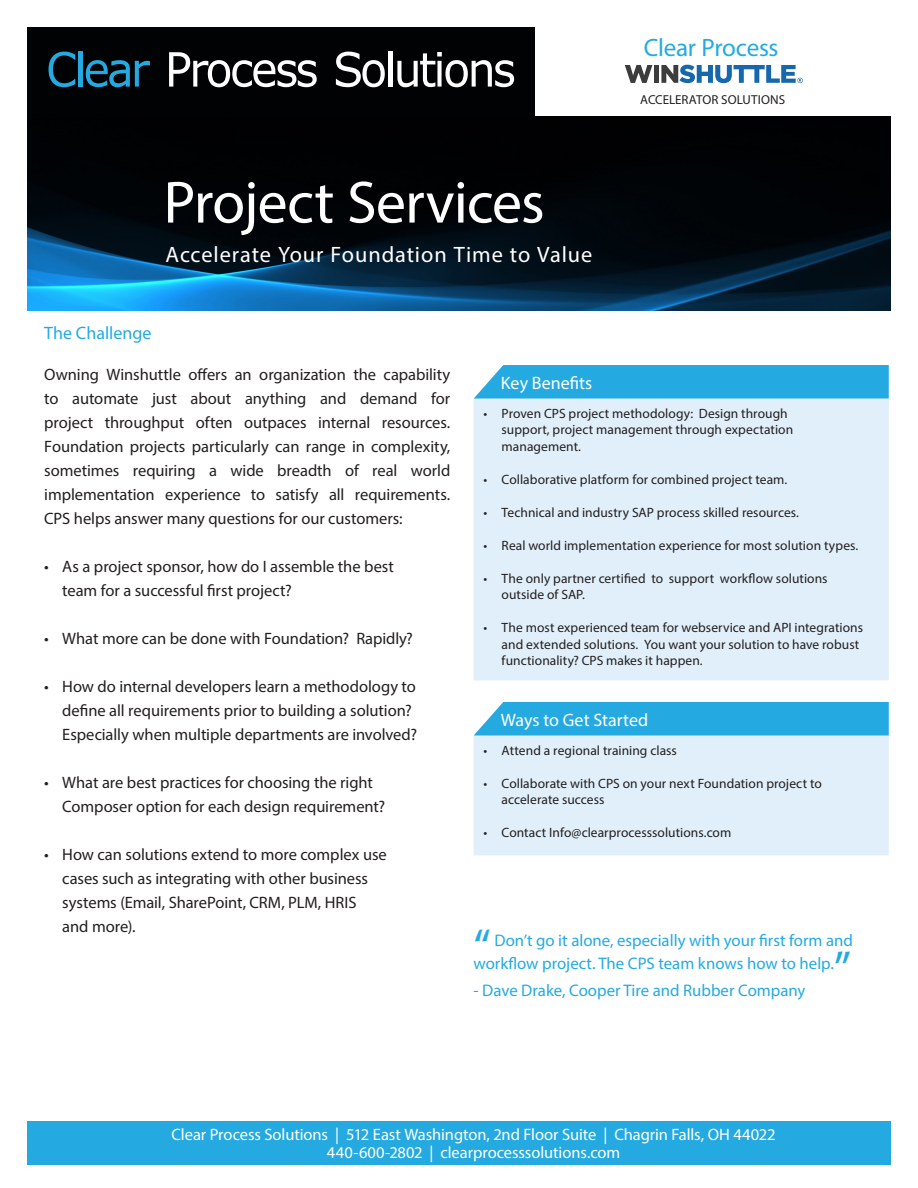
<style>
.page{position:relative;width:918px;height:1188px;background:#fff}
.page>*{position:absolute;margin:0;border:0;box-sizing:border-box;transform-origin:0 0}
.t1{font:60px "Myriad Pro";letter-spacing:-.015em;color:#fff}
.t2{font:49.05px "Myriad Pro";color:#24aae1}
.t3{font:25.2px "Myriad Pro";letter-spacing:-.01em;color:#24aae1}
.t4{font:22.35px "Myriad Pro";letter-spacing:.04em;color:#fff}
.t5{font:18px "Myriad Pro";color:#fff}
.t6{font:18px "Myriad Pro";color:#24aae1}
.t7{font:16.8px/22.4px "Myriad Pro";color:#24aae1}
.t8{font:16.5px/24px "Myriad Pro";letter-spacing:-.005em;color:#231f20;text-align:justify}
.t9{font:16.5px "Myriad Pro";letter-spacing:-.005em;color:#fff}
.t10{font:13.5px/16.5px "Myriad Pro";letter-spacing:.005em;color:#231f20;text-align:right}
.t11{font:13.05px "Myriad Pro";color:#231f20}
</style>
<div class="page">
<img style="left:27px;top:117px;width:864px;height:193px">
<div style="left:27px;top:27px;width:508px;height:90px;background:#010204"></div>
<div style="left:28px;top:1121px;width:863px;height:43px;background:#24aae1"></div>
<svg style="left:49px;top:52px;width:26px;height:35px"></svg>
<hr style="left:78px;top:51px;width:4px;height:36px;background:#24aae1">
<svg style="left:86px;top:60px;width:64px;height:27px"></svg>
<svg style="left:169px;top:52px;width:148px;height:35px"></svg>
<svg style="left:336px;top:52px;width:49px;height:35px"></svg>
<hr style="left:388px;top:51px;width:4px;height:36px;background:#fff">
<svg style="left:397px;top:52px;width:117px;height:35px"></svg>
<svg style="left:625px;top:65px;width:27px;height:18px"></svg>
<div style="left:654px;top:65px;width:5px;height:18px;background:#3c3c3c"></div>
<svg style="left:661px;top:65px;width:142px;height:18px"></svg>
<div style="left:474px;top:399px;width:415px;height:281px;background:#e0eff9"></div>
<div style="left:474px;top:365px;width:415px;height:34px;background:#24aae1"></div>
<div style="left:474px;top:735px;width:415px;height:120px;background:#e0eff9"></div>
<div style="left:474px;top:702px;width:415px;height:33px;background:#24aae1"></div>
<p class="t1" style="left:164px;top:165px;width:383px">Project Services</p>
<p class="t4" style="left:166px;top:240px;width:428px">Accelerate Your Foundation Time to Value</p>
<p class="t3" style="left:644px;top:32px;width:136px">Clear Process</p>
<p class="t11" style="left:640px;top:91px;width:146px">ACCELERATOR SOLUTIONS</p>
<p class="t6" style="left:44px;top:322px;width:109px">The Challenge</p>
<p class="t8" style="left:44px;top:362px;width:408px">Owning Winshuttle offers an organization the capability to automate just about anything and demand for project throughput often outpaces internal resources.<br>Foundation projects particularly can range in complexity, sometimes requiring a wide breadth of real world implementation experience to satisfy all requirements.<br>CPS helps answer many questions for our customers:</p>
<p class="t8" style="left:44px;top:554px;width:351px">• As a project sponsor, how do I assemble the best</p>
<p class="t8" style="left:62px;top:578px;width:231px">team for a successful first project?</p>
<p class="t8" style="left:44px;top:626px;width:370px">• What more can be done with Foundation? Rapidly?</p>
<p class="t8" style="left:44px;top:674px;width:373px">• How do internal developers learn a methodology to</p>
<p class="t8" style="left:62px;top:698px;width:351px">define all requirements prior to building a solution?</p>
<p class="t8" style="left:62px;top:722px;width:357px">Especially when multiple departments are involved?</p>
<p class="t8" style="left:44px;top:770px;width:330px">• What are best practices for choosing the right</p>
<p class="t8" style="left:62px;top:794px;width:324px">Composer option for each design requirement?</p>
<p class="t8" style="left:44px;top:842px;width:344px">• How can solutions extend to more complex use</p>
<p class="t8" style="left:62px;top:866px;width:307px">cases such as integrating with other business</p>
<p class="t8" style="left:62px;top:890px;width:296px">systems (Email, SharePoint, CRM, PLM, HRIS</p>
<p class="t8" style="left:62px;top:914px;width:75px">and more).</p>
<p class="t5" style="left:501px;top:372px;width:93px">Key Benefits</p>
<p class="t10" style="left:484px;top:405px;width:306px">• Proven CPS project methodology: Design through</p>
<p class="t10" style="left:502px;top:421px;width:293px">support, project management through expectation</p>
<p class="t10" style="left:502px;top:438px;width:81px">management.</p>
<p class="t10" style="left:484px;top:471px;width:305px">• Collaborative platform for combined project team.</p>
<p class="t10" style="left:484px;top:504px;width:317px">• Technical and industry SAP process skilled resources.</p>
<p class="t10" style="left:484px;top:537px;width:376px">• Real world implementation experience for most solution types.</p>
<p class="t10" style="left:484px;top:570px;width:345px">• The only partner certified to support workflow solutions</p>
<p class="t10" style="left:502px;top:586px;width:85px">outside of SAP.</p>
<p class="t10" style="left:484px;top:619px;width:381px">• The most experienced team for webservice and API integrations and extended solutions. You want your solution to have robust</p>
<p class="t10" style="left:502px;top:652px;width:203px">functionality? CPS makes it happen.</p>
<p class="t5" style="left:501px;top:709px;width:149px">Ways to Get Started</p>
<p class="t10" style="left:484px;top:742px;width:195px">• Attend a regional training class</p>
<p class="t10" style="left:484px;top:775px;width:340px">• Collaborate with CPS on your next Foundation project to</p>
<p class="t10" style="left:502px;top:791px;width:104px">accelerate success</p>
<p class="t10" style="left:484px;top:824px;width:249px">• Contact Info@clearprocesssolutions.com</p>
<p class="t2" style="left:474px;top:916px;width:19px">“</p>
<p class="t7" style="left:474px;top:929px;width:381px;text-indent:21px">Don’t go it alone, especially with your first form and workflow project. The CPS team knows how to help.</p>
<p class="t2" style="left:834px;top:939px;width:19px">”</p>
<p class="t7" style="left:474px;top:979px;width:333px">- Dave Drake, Cooper Tire and Rubber Company</p>
<p class="t9" style="left:172px;top:1124px;width:605px">Clear Process Solutions | 512 East Washington, 2nd Floor Suite | Chagrin Falls, OH 44022</p>
<p class="t9" style="left:327px;top:1142px;width:295px">440-600-2802 | clearprocesssolutions.com</p>
</div>
